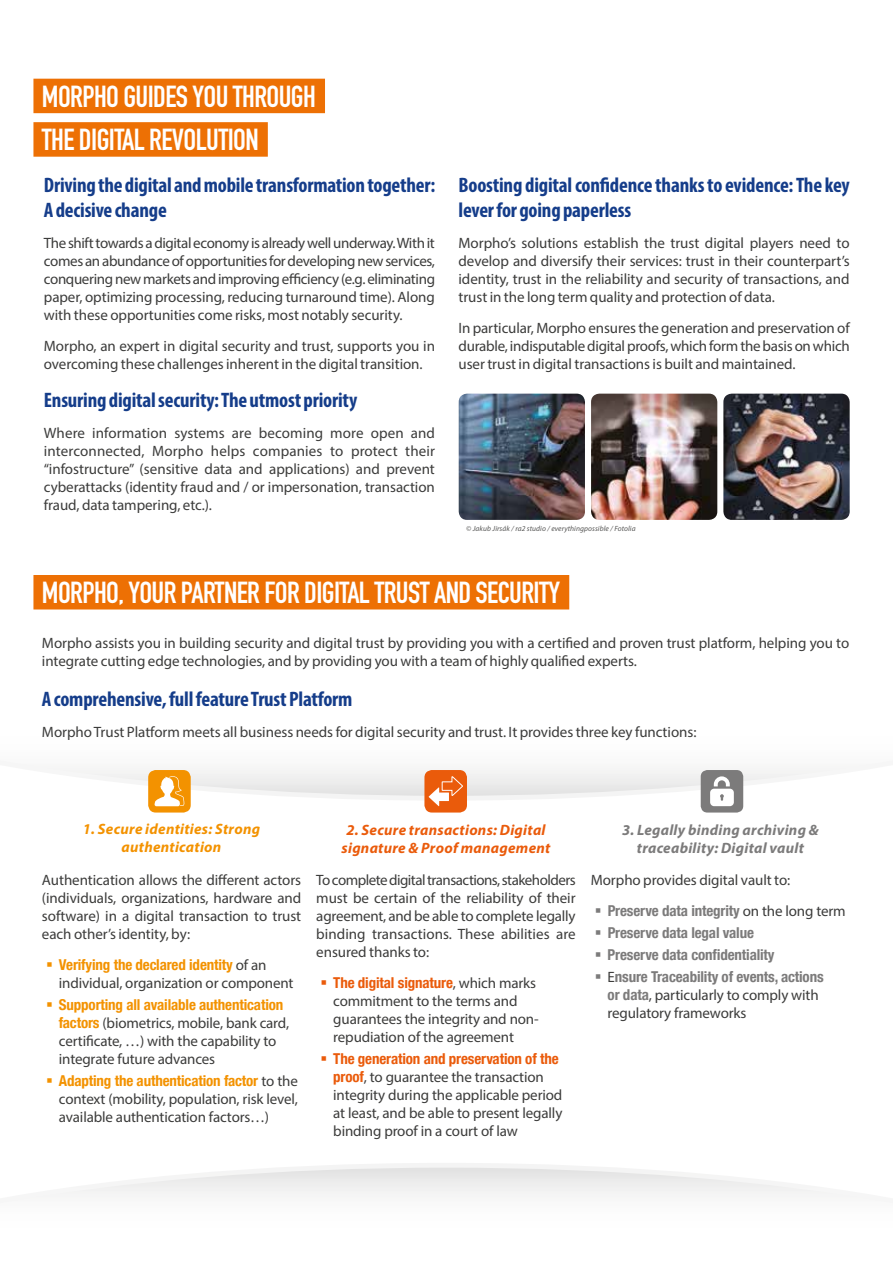
<style>
.page{position:relative;width:893px;height:1263px;background:#fff}
.page>*{position:absolute;margin:0;border:0;box-sizing:border-box;transform-origin:0 0}
.t1{font:30px/43.5px "DIN Engschrift Std";letter-spacing:-.02em;color:#fff}
.t2{font:700 condensed 21px/25.2px "Myriad Pro";letter-spacing:-.01em;color:#153d8a}
.t3{font:15px/18px "Myriad Pro";letter-spacing:-.005em;color:#3c3c3b}
.t4{font:700 condensed 15px "Helvetica Neue LT Com";letter-spacing:-.01em;color:#7c7b7b}
.t5{font:700 condensed 15px "Helvetica Neue LT Com";letter-spacing:-.01em;color:#f39200}
.t6{font:700 condensed 15px "Helvetica Neue LT Com";letter-spacing:-.01em;color:#ea5b0b}
.t7{font:italic 700 15px/18px "Myriad Pro";letter-spacing:.02em;color:#ea5b0b;text-align:center}
.t8{font:italic 700 15px/18px "Myriad Pro";letter-spacing:.02em;color:#7c7b7b;text-align:center}
.t9{font:italic 700 15px/18px "Myriad Pro";letter-spacing:.02em;color:#f39200;text-align:center}
.t10{font:italic 7.5px "Myriad Pro";letter-spacing:.01em;color:#575756}
.s1{font-family:"Myriad Pro";font-weight:400;font-stretch:normal;color:#3c3c3b}
.s2{font-family:"Helvetica Neue LT Com";font-weight:700;font-stretch:condensed;color:#f39200}
.s3{font-family:"Helvetica Neue LT Com";font-weight:700;font-stretch:condensed;color:#ea5b0b}
.s4{font-family:"Helvetica Neue LT Com";font-weight:700;font-stretch:condensed;color:#7c7b7b}
</style>
<div class="page">
<svg style="left:296px;top:796px;width:448px;height:5px"></svg>
<svg style="left:63px;top:770px;width:767px;height:26px"></svg>
<svg style="left:284px;top:1163px;width:325px;height:5px"></svg>
<svg style="left:60px;top:1168px;width:773px;height:26px"></svg>
<div style="left:33px;top:79px;width:292px;height:34px;background:#ed7004"></div>
<div style="left:33px;top:122px;width:235px;height:35px;background:#ed7004"></div>
<img style="left:723px;top:394px;width:127px;height:126px">
<img style="left:459px;top:394px;width:126px;height:126px">
<img style="left:591px;top:394px;width:126px;height:126px">
<div style="left:701px;top:770px;width:42px;height:42px;background:#7c7b7b;border-radius:7px"></div>
<svg style="left:710px;top:776px;width:24px;height:30px"></svg>
<div style="left:424px;top:770px;width:43px;height:42px;background:#ea5b0b;border-radius:8px"></div>
<svg style="left:429px;top:776px;width:34px;height:30px"></svg>
<div style="left:148px;top:770px;width:43px;height:42px;background:#f39200;border-radius:8px"></div>
<svg style="left:155px;top:776px;width:29px;height:30px"></svg>
<div style="left:33px;top:575px;width:536px;height:34px;background:#ed7004"></div>
<h1 class="t1" style="left:42px;top:75px;width:275px">MORPHO GUIDES YOU THROUGH<br>THE DIGITAL REVOLUTION</h1>
<h2 class="t2" style="left:44px;top:172px;width:393px">Driving the digital and mobile transformation together:<br>A decisive change</h2>
<p class="t3" style="left:44px;top:234px;width:393px;text-align:justify">The shift towards a digital economy is already well underway. With it comes an abundance of opportunities for developing new services, conquering new markets and improving efficiency (e.g. eliminating paper, optimizing processing, reducing turnaround time). Along with these opportunities come risks, most notably security.</p>
<p class="t3" style="left:44px;top:336px;width:393px">Morpho, an expert in digital security and trust, supports you in overcoming these challenges inherent in the digital transition.</p>
<h2 class="t2" style="left:44px;top:387px;width:315px">Ensuring digital security: The utmost priority</h2>
<p class="t3" style="left:44px;top:423px;width:393px;text-align:justify">Where information systems are becoming more open and interconnected, Morpho helps companies to protect their “infostructure” (sensitive data and applications) and prevent cyberattacks (identity fraud and / or impersonation, transaction fraud, data tampering, etc.).</p>
<h2 class="t2" style="left:458px;top:172px;width:393px">Boosting digital confidence thanks to evidence: The key lever for going paperless</h2>
<p class="t3" style="left:458px;top:234px;width:393px;text-align:justify">Morpho’s solutions establish the trust digital players need to develop and diversify their services: trust in their counterpart’s identity, trust in the reliability and security of transactions, and trust in the long term quality and protection of data.</p>
<p class="t3" style="left:458px;top:318px;width:393px;text-align:justify">In particular, Morpho ensures the generation and preservation of durable, indisputable digital proofs, which form the basis on which user trust in digital transactions is built and maintained.</p>
<p class="t10" style="left:466px;top:523px;width:171px">© Jakub Jirsák / ra2 studio / everythingpossible / Fotolia</p>
<h1 class="t1" style="left:42px;top:571px;width:520px">MORPHO, YOUR PARTNER FOR DIGITAL TRUST AND SECURITY</h1>
<p class="t3" style="left:42px;top:634px;width:809px">Morpho assists you in building security and digital trust by providing you with a certified and proven trust platform, helping you to integrate cutting edge technologies, and by providing you with a team of highly qualified experts.</p>
<h2 class="t2" style="left:42px;top:686px;width:312px">A comprehensive, full feature Trust Platform</h2>
<p class="t3" style="left:42px;top:722px;width:656px">Morpho Trust Platform meets all business needs for digital security and trust. It provides three key functions:</p>
<p class="t9" style="left:83px;top:820px;width:179px">1. Secure identities: Strong authentication</p>
<p class="t3" style="left:42px;top:871px;width:261px;text-align:justify">Authentication allows the different actors (individuals, organizations, hardware and software) in a digital transaction to trust each other’s identity, by:</p>
<p class="t5" style="left:46px;top:955px;width:222px">▪ Verifying the declared identity <span class="s1">of an</span></p>
<p class="t3" style="left:59px;top:973px;width:236px">individual, organization or component</p>
<p class="t5" style="left:46px;top:996px;width:239px">▪ Supporting all available authentication</p>
<p class="t3" style="left:59px;top:1014px;width:232px"><span class="s2">factors</span> (biometrics, mobile, bank card, certificate, …) with the capability to integrate future advances</p>
<p class="t5" style="left:46px;top:1072px;width:253px">▪ Adapting the authentication factor <span class="s1">to the</span></p>
<p class="t3" style="left:59px;top:1090px;width:240px">context (mobility, population, risk level, available authentication factors…)</p>
<p class="t7" style="left:342px;top:820px;width:210px">2. Secure transactions: Digital signature &amp; Proof management</p>
<p class="t8" style="left:622px;top:820px;width:198px">3. Legally binding archiving &amp; traceability: Digital vault</p>
<p class="t3" style="left:316px;top:871px;width:261px;text-align:justify">To complete digital transactions, stakeholders must be certain of the reliability of their agreement, and be able to complete legally binding transactions. These abilities are ensured thanks to:</p>
<p class="t6" style="left:321px;top:973px;width:217px">▪ The digital signature<span class="s1">, which marks</span></p>
<p class="t3" style="left:333px;top:991px;width:207px">commitment to the terms and guarantees the integrity and non&shy;repudiation of the agreement</p>
<p class="t6" style="left:321px;top:1049px;width:240px">▪ The generation and preservation of the</p>
<p class="t3" style="left:333px;top:1068px;width:231px"><span class="s3">proof</span>, to guarantee the transaction integrity during the applicable period at least, and be able to present legally binding proof in a court of law</p>
<p class="t3" style="left:591px;top:871px;width:201px">Morpho provides digital vault to:</p>
<p class="t4" style="left:595px;top:901px;width:252px">▪ Preserve data integrity <span class="s1">on the long term</span></p>
<p class="t4" style="left:595px;top:923px;width:161px">▪ Preserve data legal value</p>
<p class="t4" style="left:595px;top:946px;width:181px">▪ Preserve data confidentiality</p>
<p class="t4" style="left:595px;top:968px;width:230px">▪ <span class="s1">E</span>nsure Traceability of events, actions</p>
<p class="t3" style="left:608px;top:986px;width:213px"><span class="s4">or data</span>, particularly to comply with regulatory frameworks</p>
</div>
